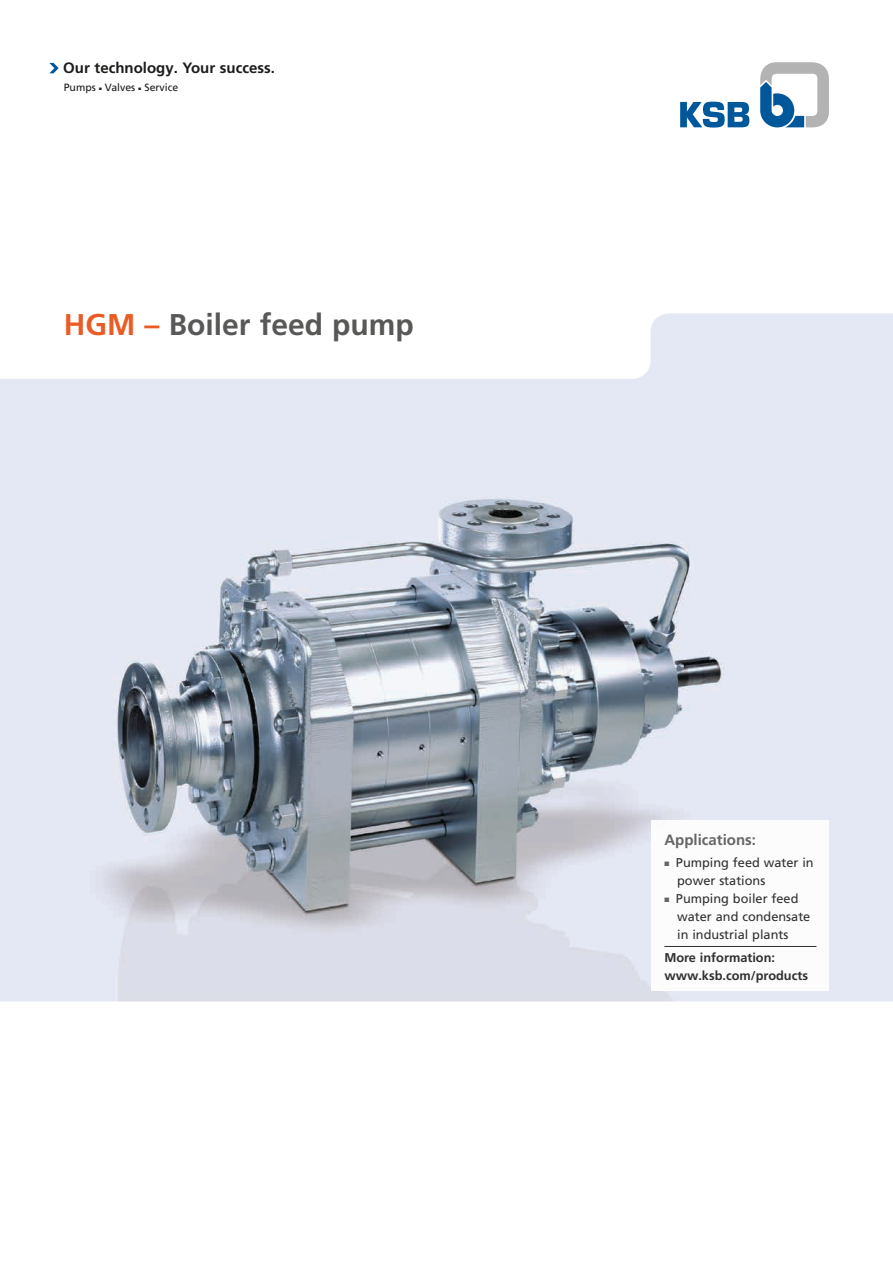
<style>
.page{position:relative;width:893px;height:1263px;background:#fff}
.page>*{position:absolute;margin:0;border:0;box-sizing:border-box;transform-origin:0 0}
.t1{font:700 30px "Frutiger LT Pro";color:#585857}
.t2{font:700 15px "Frutiger LT Pro";color:#1c1c1b}
.t3{font:700 15px "Frutiger LT Pro";color:#585857}
.t4{font:12.75px/18px "Frutiger LT Pro";color:#1c1c1b}
.t5{font:700 12.75px/18px "Frutiger LT Pro";color:#1c1c1b}
.t6{font:10.5px "Frutiger LT Pro";color:#1c1c1b}
.s1{color:#ea5c26}
.s2{color:#585857}
</style>
<div class="page">
<img style="left:0;top:313px;width:893px;height:688px">
<svg style="left:49px;top:63px;width:10px;height:10px"></svg>
<svg style="left:760px;top:62px;width:69px;height:65px"></svg>
<svg style="left:680px;top:102px;width:69px;height:26px"></svg>
<div style="left:652px;top:820px;width:177px;height:170px;background:#fff"></div>
<hr style="left:664px;top:946px;width:152px;height:1px;background:#1c1c1b">
<p class="t2" style="left:63px;top:59px;width:213px">Our technology. Your success.</p>
<p class="t6" style="left:64px;top:81px;width:116px">Pumps ■ Valves ■ Service</p>
<h1 class="t1" style="left:64px;top:307px;width:352px"><span class="s1">HGM –</span> Boiler feed pump</h1>
<p class="t3" style="left:664px;top:831px;width:93px">Applications:</p>
<p class="t4" style="left:677px;top:854px;width:138px;text-indent:-13px"><span class="s2">■</span> Pumping feed water in power stations</p>
<p class="t4" style="left:677px;top:890px;width:135px;text-indent:-13px"><span class="s2">■</span> Pumping boiler feed water and condensate in industrial plants</p>
<p class="t5" style="left:664px;top:948px;width:145px">More information: www.ksb.com/products</p>
</div>
